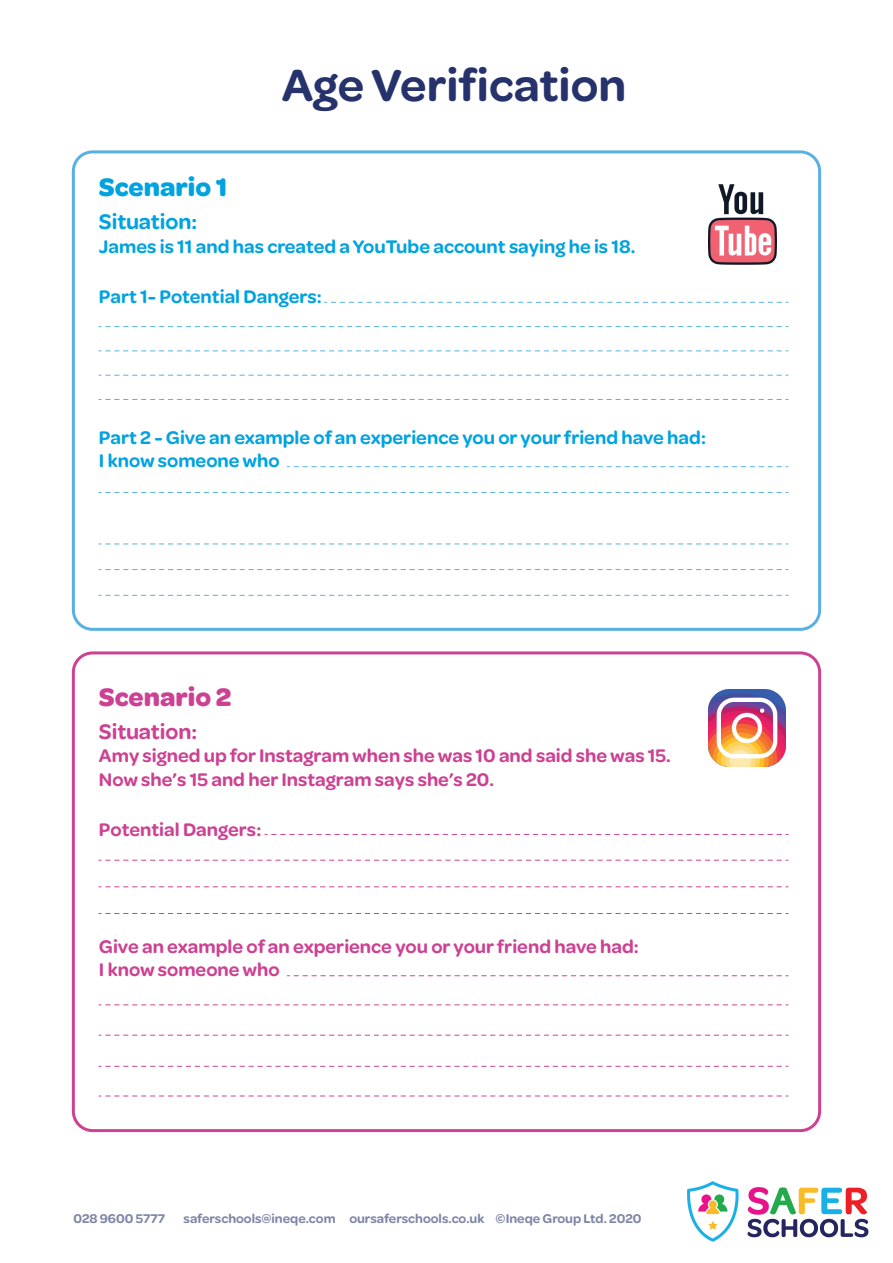
<style>
.page{position:relative;width:893px;height:1263px;background:#fff}
.page>*{position:absolute;margin:0;border:0;box-sizing:border-box;transform-origin:0 0}
.t1{font:600 48px "Omnes";color:#26326b}
.t2{font:700 27px "Omnes";color:#00a3e0}
.t3{font:700 27px "Omnes";color:#cd4193}
.t4{font:600 22.5px "Omnes";color:#00a3e0}
.t5{font:600 22.5px "Omnes";color:#cd4193}
.t6{font:600 19.5px/23.4px "Omnes";color:#cd4193}
.t7{font:600 19.5px/23.4px "Omnes";color:#00a3e0}
.t8{font:600 13.5px "Omnes";color:rgb(38 50 107/.6)}
</style>
<div class="page">
<img style="left:687px;top:1181px;width:182px;height:61px">
<div style="left:72px;top:150px;width:749px;height:481px;border:3px solid #59b0e2;border-radius:19px"></div>
<div style="left:72px;top:651px;width:749px;height:481px;border:3px solid #cd4193;border-radius:19px"></div>
<svg style="left:325px;top:302px;width:463px;height:1px"></svg>
<svg style="left:99px;top:326px;width:689px;height:1px"></svg>
<svg style="left:99px;top:350px;width:689px;height:1px"></svg>
<svg style="left:99px;top:375px;width:689px;height:1px"></svg>
<svg style="left:99px;top:399px;width:689px;height:1px"></svg>
<svg style="left:287px;top:466px;width:501px;height:1px"></svg>
<svg style="left:99px;top:492px;width:689px;height:1px"></svg>
<svg style="left:99px;top:544px;width:689px;height:1px"></svg>
<svg style="left:99px;top:569px;width:689px;height:1px"></svg>
<svg style="left:99px;top:595px;width:689px;height:1px"></svg>
<svg style="left:265px;top:834px;width:523px;height:1px"></svg>
<svg style="left:99px;top:860px;width:689px;height:1px"></svg>
<svg style="left:99px;top:886px;width:689px;height:1px"></svg>
<svg style="left:99px;top:913px;width:689px;height:1px"></svg>
<svg style="left:287px;top:975px;width:501px;height:1px"></svg>
<svg style="left:99px;top:1004px;width:689px;height:1px"></svg>
<svg style="left:99px;top:1035px;width:689px;height:1px"></svg>
<svg style="left:99px;top:1066px;width:689px;height:1px"></svg>
<svg style="left:99px;top:1095px;width:689px;height:1px"></svg>
<img style="left:708px;top:184px;width:69px;height:81px">
<img style="left:708px;top:689px;width:78px;height:78px">
<h1 class="t1" style="left:282px;top:52px;width:346px">Age Verification</h1>
<h2 class="t2" style="left:99px;top:168px;width:130px">Scenario 1</h2>
<p class="t4" style="left:99px;top:206px;width:100px">Situation:</p>
<p class="t7" style="left:99px;top:233px;width:538px">James is 11 and has created a YouTube account saying he is 18.</p>
<p class="t7" style="left:99px;top:284px;width:224px">Part 1- Potential Dangers:</p>
<p class="t7" style="left:99px;top:424px;width:608px">Part 2 - Give an example of an experience you or your friend have had:<br>I know someone who</p>
<h2 class="t3" style="left:99px;top:678px;width:134px">Scenario 2</h2>
<p class="t5" style="left:99px;top:716px;width:100px">Situation:</p>
<p class="t6" style="left:99px;top:743px;width:573px">Amy signed up for Instagram when she was 10 and said she was 15.<br>Now she’s 15 and her Instagram says she’s 20.</p>
<p class="t6" style="left:99px;top:817px;width:164px">Potential Dangers:</p>
<p class="t6" style="left:99px;top:934px;width:541px">Give an example of an experience you or your friend have had:<br>I know someone who</p>
<p class="t8" style="left:73px;top:1209px;width:93px">028 9600 5777</p>
<p class="t8" style="left:184px;top:1209px;width:459px">saferschools@ineqe.com oursaferschools.co.uk ©Ineqe Group Ltd. 2020</p>
</div>
